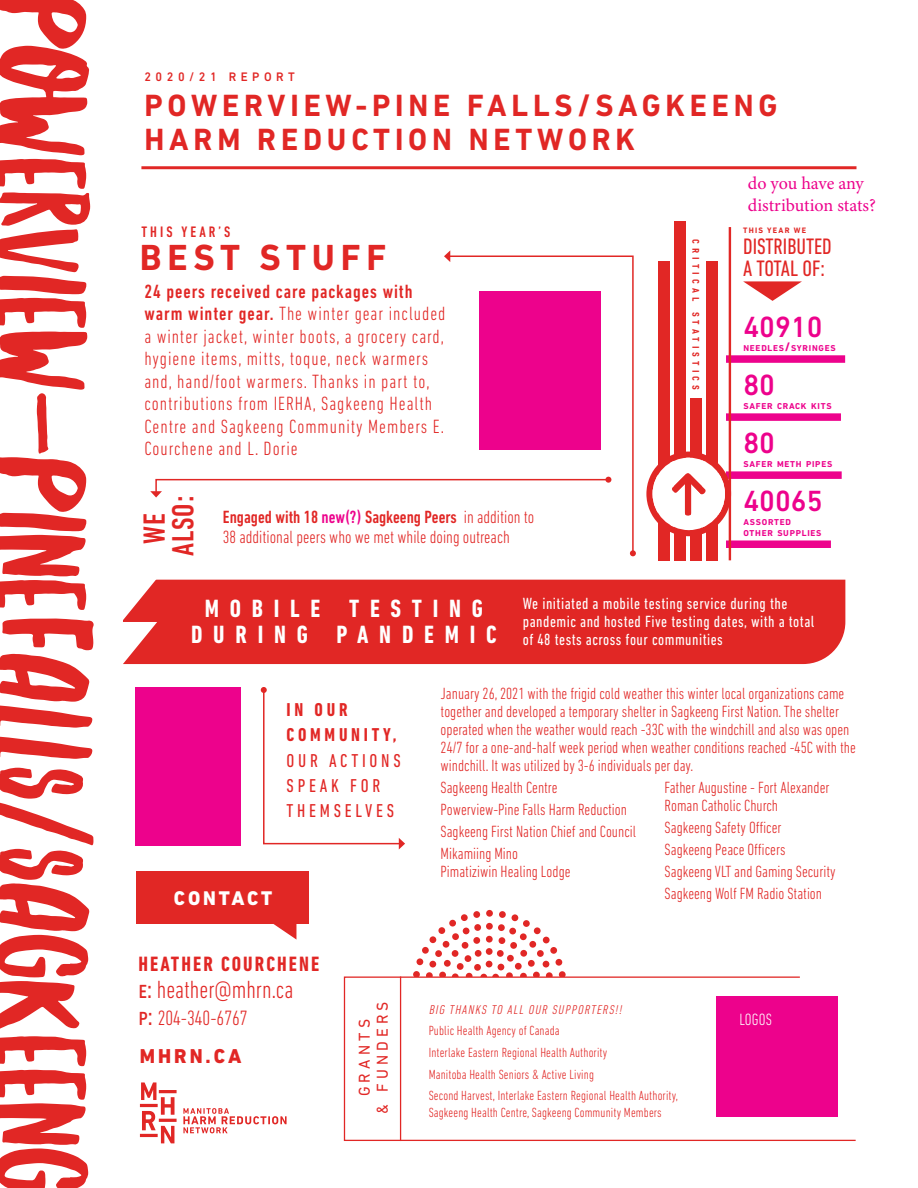
<style>
.page{position:relative;width:918px;height:1188px;background:#fff}
.page>*{position:absolute;margin:0;border:0;box-sizing:border-box;transform-origin:0 0}
.t1{font:132px "Northern Soul Caps";letter-spacing:-.01em;color:#e12725}
.t2{font:700 36.9px "DIN Next LT Pro";letter-spacing:.16em;color:#e12725}
.t3{font:700 31.2px "DIN Next LT Pro";letter-spacing:.16em;color:#e12725}
.t4{font:500 condensed 31.2px/28.5px "DIN Next LT Pro";letter-spacing:.03em;color:#e12725;text-align:center}
.t5{font:500 29.7px "DIN Next LT Pro";color:#ed028c}
.t6{font:700 condensed 25.35px/25.8px "DIN Next LT Pro";letter-spacing:.43em;color:#fff;text-align:center}
.t7{font:300 condensed 25.35px "DIN Next LT Pro";color:#e12725}
.t8{font:condensed 22.8px "DIN Next LT Pro";color:#e12725}
.t9{font:700 condensed 21.15px "DIN Next LT Pro";letter-spacing:.1em;color:#e12725}
.t10{font:300 condensed 21.15px "DIN Next LT Pro";color:#e12725}
.t11{font:800 20.4px "DIN Next LT Pro";letter-spacing:.15em;color:#e12725}
.t12{font:800 20.1px "DIN Next LT Pro";letter-spacing:.15em;color:#fff}
.t13{font:300 condensed 19.5px/22.5px "DIN Next LT Pro";letter-spacing:.05em;color:#e12725}
.t14{font:condensed 18.9px/25.2px "DIN Next LT Pro";letter-spacing:.2em;color:#e12725}
.t15{font:700 condensed 18.9px/25.2px "DIN Next LT Pro";letter-spacing:.2em;color:#e12725}
.t16{font:300 condensed 18px/19.5px "DIN Next LT Pro";color:#e12725}
.t17{font:18px/21.6px "Minion Pro";letter-spacing:-.005em;color:#ed028c}
.t18{font:300 condensed 16.65px "DIN Next LT Pro";letter-spacing:.01em;color:#fff}
.t19{font:300 condensed 16.5px/21.9px "DIN Next LT Pro";color:#e12725}
.t20{font:condensed 16.5px/18px "DIN Next LT Pro";letter-spacing:.03em;color:#fff}
.t21{font:16.05px/18px "DIN Next LT Pro";letter-spacing:.27em;color:#e12725;text-align:center}
.t22{font:500 condensed 15.45px "DIN Next LT Pro";letter-spacing:.2em;color:#e12725}
.t23{font:300 condensed 13.5px/21.6px "DIN Next LT Pro";letter-spacing:.01em;color:#e12725}
.t24{font:italic 300 condensed 12.9px "DIN Next LT Pro";color:#e12725;scale:1.04 1}
.t25{font:500 condensed 12.9px "DIN Next LT Pro";letter-spacing:.33em;color:#e12725}
.t26{font:500 12.6px "DIN Next LT Pro";letter-spacing:.37em;color:#e12725}
.t27{font:700 8.7px/11.1px "DIN Next LT Pro";letter-spacing:.085em;color:#ed028c}
.t28{font:700 7.95px "DIN Next LT Pro";letter-spacing:.16em;color:#e12725}
.s1{font-weight:500}
.s2{font-weight:500;color:#ed028c}
.s3{font-size:12.45px}
.s4{font-weight:400}
.s5{font-weight:400;font-size:25.35px}
</style>
<div class="page">
<div style="left:160px;top:580px;width:685px;height:84px;background:#e12725"></div>
<svg style="left:123px;top:579px;width:37px;height:86px"></svg>
<hr style="left:141px;top:166px;width:715px;height:3px;background:#e12725">
<div style="left:135px;top:687px;width:105px;height:158px;background:#ed028c"></div>
<div style="left:726px;top:355px;width:119px;height:8px;background:#ed028c"></div>
<div style="left:726px;top:413px;width:115px;height:8px;background:#ed028c"></div>
<div style="left:726px;top:471px;width:116px;height:8px;background:#ed028c"></div>
<div style="left:726px;top:540px;width:105px;height:8px;background:#ed028c"></div>
<svg style="left:150px;top:478px;width:298px;height:20px"></svg>
<svg style="left:448px;top:255px;width:186px;height:299px"></svg>
<svg style="left:444px;top:250px;width:6px;height:12px"></svg>
<svg style="left:630px;top:550px;width:6px;height:6px"></svg>
<svg style="left:261px;top:687px;width:144px;height:163px"></svg>
<div style="left:674px;top:221px;width:12px;height:339px;background:#e12725"></div>
<div style="left:690px;top:398px;width:12px;height:162px;background:#e12725"></div>
<div style="left:659px;top:261px;width:11px;height:300px;background:#e12725"></div>
<div style="left:707px;top:261px;width:11px;height:300px;background:#e12725"></div>
<hr style="left:729px;top:227px;width:2px;height:333px;background:#e12725">
<svg style="left:646px;top:452px;width:83px;height:84px"></svg>
<svg style="left:273px;top:924px;width:23px;height:16px"></svg>
<div style="left:137px;top:872px;width:172px;height:52px;background:#e12725"></div>
<svg style="left:743px;top:281px;width:59px;height:20px"></svg>
<svg style="left:140px;top:1082px;width:37px;height:61px"></svg>
<svg style="left:183px;top:1108px;width:104px;height:25px"></svg>
<svg style="left:413px;top:910px;width:153px;height:66px"></svg>
<svg style="left:343px;top:976px;width:513px;height:166px"></svg>
<hr style="left:400px;top:976px;width:1px;height:165px;background:#e12725">
<div style="left:716px;top:996px;width:122px;height:121px;background:#ed028c"></div>
<h1 class="t1" style="left:117px;top:-9px;width:1204px;rotate:90deg">POWERVIEW-PINEFALLS/SAGKEENG</h1>
<p class="t26" style="left:144px;top:70px;width:152px">2020/21 REPORT</p>
<h3 class="t3" style="left:144px;top:87px;width:635px">POWERVIEW-PINE FALLS/SAGKEENG</h3>
<h3 class="t3" style="left:144px;top:121px;width:492px">HARM REDUCTION NETWORK</h3>
<p class="t22" style="left:141px;top:223px;width:91px">THIS YEAR’S</p>
<h2 class="t2" style="left:140px;top:236px;width:248px">BEST STUFF</h2>
<p class="t13" style="left:144px;top:280px;width:303px"><span class="s1">24 peers received care packages with warm winter gear.</span> The winter gear included a winter jacket, winter boots, a grocery card, hygiene items, mitts, toque, neck warmers and, hand/foot warmers. Thanks in part to, contributions from IERHA, Sagkeeng Health Centre and Sagkeeng Community Members E.<br>Courchene and L. Dorie</p>
<h3 class="t4" style="left:140px;top:556px;width:62px;rotate:-90deg">WE<br>ALSO:</h3>
<p class="t16" style="left:223px;top:507px;width:313px"><span class="s1">Engaged with 18</span> <span class="s2">new(?)</span> <span class="s1">Sagkeeng Peers</span> in addition to<br>38 additional peers who we met while doing outreach</p>
<p class="t25" style="left:704px;top:239px;width:153px;rotate:90deg">critical statistics</p>
<p class="t17" style="left:748px;top:174px;width:130px">do you have any distribution stats?</p>
<p class="t28" style="left:743px;top:226px;width:64px">THIS YEAR WE</p>
<h3 class="t8" style="left:743px;top:255px;width:83px">A TOTAL OF:</h3>
<h3 class="t8" style="left:743px;top:234px;width:90px">DISTRIBUTED</h3>
<h3 class="t5" style="left:743px;top:310px;width:81px">40910</h3>
<p class="t27" style="left:743px;top:342px;width:94px">NEEDLES<span class="s3">/</span>SYRINGES</p>
<h3 class="t5" style="left:743px;top:368px;width:33px">80</h3>
<p class="t27" style="left:743px;top:400px;width:90px">SAFER CRACK KITS</p>
<h3 class="t5" style="left:743px;top:426px;width:33px">80</h3>
<p class="t27" style="left:743px;top:458px;width:90px">SAFER METH PIPES</p>
<h3 class="t5" style="left:743px;top:484px;width:81px">40065</h3>
<p class="t27" style="left:743px;top:516px;width:80px">ASSORTED<br>OTHER SUPPLIES</p>
<h3 class="t6" style="left:191px;top:596px;width:307px">MOBILE TESTING<br>DURING PANDEMIC</h3>
<p class="t20" style="left:523px;top:595px;width:293px">We initiated a mobile testing service during the pandemic and hosted Five testing dates, with a total of 48 tests across four communities</p>
<p class="t15" style="left:287px;top:697px;width:111px">IN OUR<br>COMMUNITY,</p>
<p class="t14" style="left:287px;top:747px;width:116px">OUR ACTIONS<br>SPEAK FOR<br>THEMSELVES</p>
<p class="t12" style="left:174px;top:887px;width:100px">CONTACT</p>
<p class="t19" style="left:441px;top:685px;width:417px;line-height:18px">January 26, 2021 with the frigid cold weather this winter local organizations came together and developed a temporary shelter in Sagkeeng First Nation. The shelter operated when the weather would reach -33C with the windchill and also was open 24/7 for a one-and-half week period when weather conditions reached -45C with the windchill. It was utilized by 3-6 individuals per day.</p>
<p class="t19" style="left:441px;top:777px;width:197px">Sagkeeng Health Centre<br>Powerview-Pine Falls Harm Reduction<br>Sagkeeng First Nation Chief and Council<br>Mikamiing Mino</p>
<p class="t19" style="left:441px;top:860px;width:131px">Pimatiziwin Healing Lodge</p>
<p class="t19" style="left:665px;top:779px;width:166px;line-height:18px">Father Augustine - Fort Alexander<br>Roman Catholic Church</p>
<p class="t19" style="left:665px;top:816px;width:173px">Sagkeeng Safety Officer<br>Sagkeeng Peace Officers<br>Sagkeeng VLT and Gaming Security<br>Sagkeeng Wolf FM Radio Station</p>
<p class="t9" style="left:138px;top:951px;width:182px">HEATHER COURCHENE</p>
<h3 class="t7" style="left:138px;top:975px;width:156px"><span class="s4">e:</span> heather@mhrn.ca</h3>
<p class="t10" style="left:138px;top:1005px;width:111px"><span class="s5">p:</span> 204-340-6767</p>
<p class="t11" style="left:140px;top:1044px;width:103px">MHRN.CA</p>
<p class="t21" style="left:355px;top:1114px;width:114px;rotate:-90deg">GRANTS<br>&amp; FUNDERS</p>
<p class="t18" style="left:739px;top:1010px;width:34px">LOGOS</p>
<p class="t24" style="left:429px;top:1002px;width:190px">BIG THANKS TO ALL OUR SUPPORTERS!!</p>
<p class="t23" style="left:429px;top:1020px;width:251px">Public Health Agency of Canada<br>Interlake Eastern Regional Health Authority<br>Manitoba Health Seniors &amp; Active Living<br>Second Harvest, Interlake Eastern Regional Health Authority,</p>
<p class="t23" style="left:429px;top:1101px;width:235px">Sagkeeng Health Centre, Sagkeeng Community Members</p>
</div>
